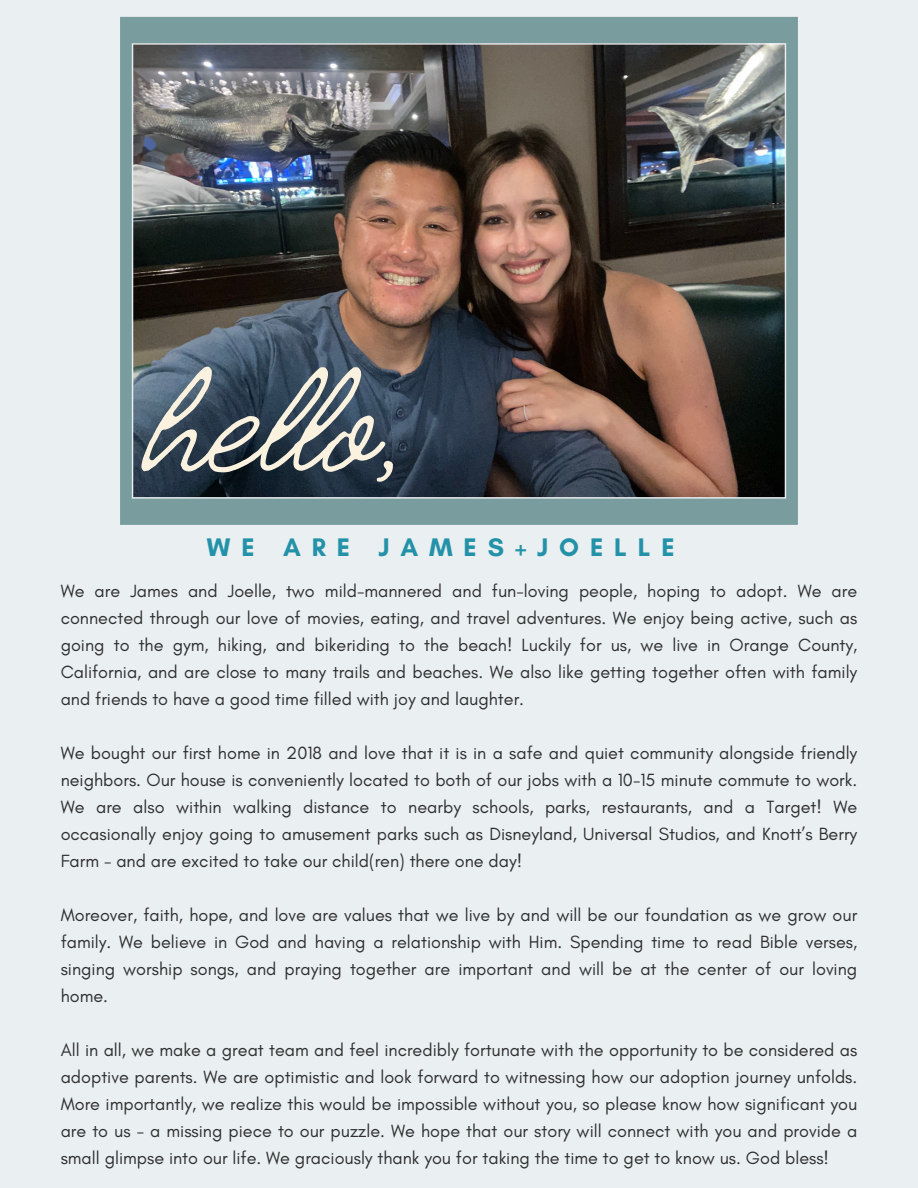
<style>
.page{position:relative;width:918px;height:1188px;background:#eaeff1}
.page>*{position:absolute;margin:0;border:0;box-sizing:border-box;transform-origin:0 0}
.t1{font:300 179.7px "Jimmy Script";color:#faf2df}
.t2{font:700 25.8px "Glacial Indifference";letter-spacing:.42em;color:#2392a8}
.t3{font:18px/27px "Glacial Indifference";color:#2f2f2f;text-align:justify}
</style>
<div class="page">
<img style="left:120px;top:16px;width:678px;height:509px">
<p class="t1" style="left:148px;top:305px;width:260px">hel o,</p>
<p class="t2" style="left:207px;top:532px;width:469px">WE ARE JAMES+JOELLE</p>
<h1 class="t3" style="left:61px;top:577px;width:798px">We are James and Joelle, two mild-mannered and fun-loving people, hoping to adopt. We are connected through our love of movies, eating, and travel adventures. We enjoy being active, such as going to the gym, hiking, and bikeriding to the beach! Luckily for us, we live in Orange County, California, and are close to many trails and beaches. We also like getting together often with family and friends to have a good time filled with joy and laughter.</h1>
<h2 class="t3" style="left:61px;top:739px;width:798px">We bought our first home in 2018 and love that it is in a safe and quiet community alongside friendly neighbors. Our house is conveniently located to both of our jobs with a 10-15 minute commute to work.<br>We are also within walking distance to nearby schools, parks, restaurants, and a Target! We occasionally enjoy going to amusement parks such as Disneyland, Universal Studios, and Knott’s Berry Farm - and are excited to take our child(ren) there one day!</h2>
<p class="t3" style="left:61px;top:901px;width:798px">Moreover, faith, hope, and love are values that we live by and will be our foundation as we grow our family. We believe in God and having a relationship with Him. Spending time to read Bible verses, singing worship songs, and praying together are important and will be at the center of our loving home.</p>
<p class="t3" style="left:61px;top:1036px;width:798px">All in all, we make a great team and feel incredibly fortunate with the opportunity to be considered as adoptive parents. We are optimistic and look forward to witnessing how our adoption journey unfolds.<br>More importantly, we realize this would be impossible without you, so please know how significant you are to us - a missing piece to our puzzle. We hope that our story will connect with you and provide a small glimpse into our life. We graciously thank you for taking the time to get to know us. God bless!</p>
</div>
